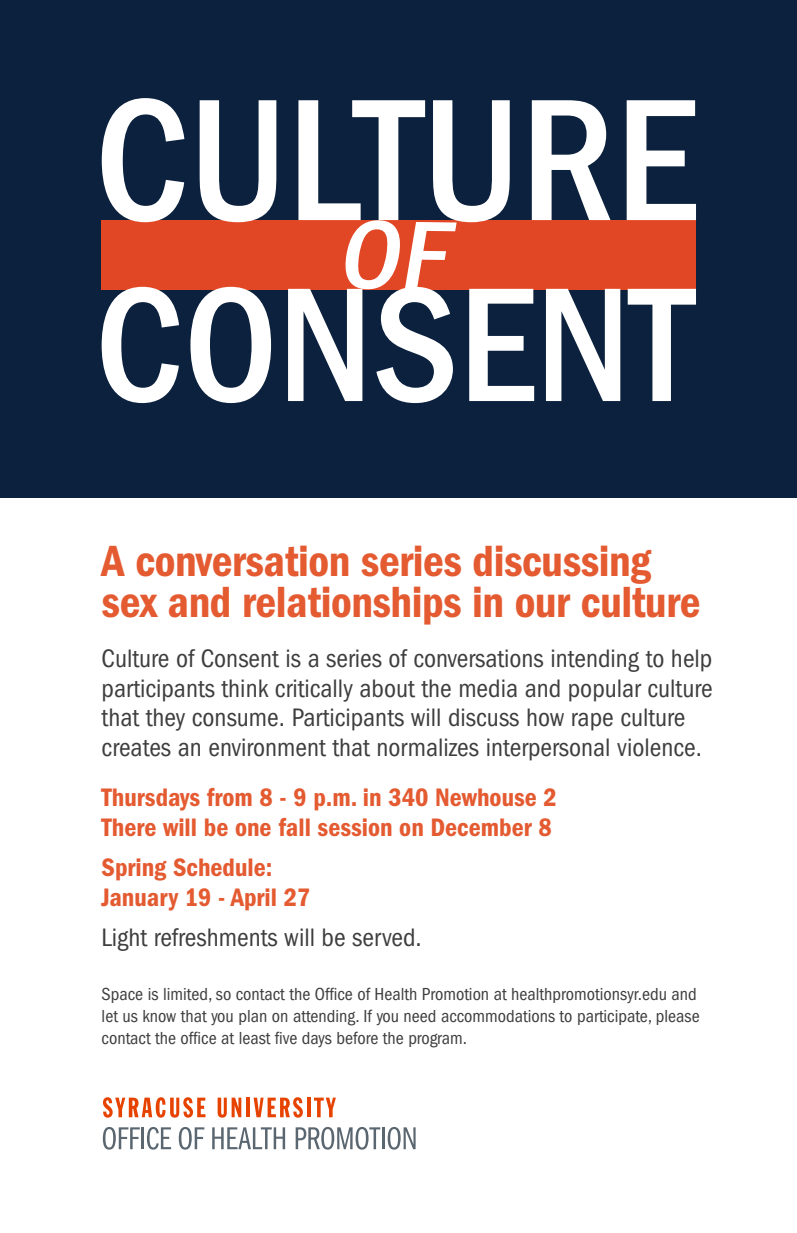
<style>
.page{position:relative;width:797px;height:1233px;background:#fff}
.page>*{position:absolute;margin:0;border:0;box-sizing:border-box;transform-origin:0 0}
.t1{font:45.2px/40.7px "ITC Franklin Gothic Std Dm Cd";letter-spacing:-.01em;color:#e45a31}
.t2{font:condensed 26.2px/29.8px "ITC Franklin Gothic Std";color:#3e3e3f}
.t3{font:26.2px/29.8px "ITC Franklin Gothic Std Dm Cd";color:#e45a31}
.t4{font:condensed 18.1px/21.7px "ITC Franklin Gothic Std";color:#3e3e3f}
</style>
<div class="page">
<div style="left:0;top:0;width:796px;height:497px;background:#0b213e"></div>
<div style="left:102px;top:220px;width:594px;height:69px;background:#e24725"></div>
<svg style="left:102px;top:98px;width:594px;height:124px"></svg>
<svg style="left:102px;top:287px;width:594px;height:116px"></svg>
<svg style="left:341px;top:220px;width:116px;height:70px"></svg>
<svg style="left:103px;top:1097px;width:102px;height:20px"></svg>
<svg style="left:217px;top:1097px;width:24px;height:20px"></svg>
<hr style="left:246px;top:1097px;width:4px;height:19px;background:#e74300">
<svg style="left:253px;top:1097px;width:50px;height:20px"></svg>
<hr style="left:307px;top:1097px;width:3px;height:19px;background:#e74300">
<svg style="left:314px;top:1097px;width:22px;height:19px"></svg>
<svg style="left:103px;top:1127px;width:37px;height:22px"></svg>
<hr style="left:141px;top:1127px;width:3px;height:21px;background:#5a6670">
<svg style="left:147px;top:1127px;width:24px;height:22px"></svg>
<svg style="left:179px;top:1127px;width:25px;height:22px"></svg>
<svg style="left:212px;top:1127px;width:73px;height:21px"></svg>
<svg style="left:295px;top:1127px;width:85px;height:22px"></svg>
<hr style="left:382px;top:1127px;width:2px;height:21px;background:#5a6670">
<svg style="left:387px;top:1127px;width:28px;height:22px"></svg>
<h1 class="t1" style="left:102px;top:540px;width:600px">A conversation series discussing sex and relationships in our culture</h1>
<p class="t2" style="left:102px;top:643px;width:612px">Culture of Consent is a series of conversations intending to help participants think critically about the media and popular culture that they consume. Participants will discuss how rape culture creates an environment that normalizes interpersonal violence.</p>
<p class="t3" style="left:102px;top:782px;width:457px">Thursdays from 8 - 9 p.m. in 340 Newhouse 2<br>There will be one fall session on December 8</p>
<p class="t3" style="left:102px;top:852px;width:210px">Spring Schedule:<br>January 19 - April 27</p>
<p class="t2" style="left:102px;top:922px;width:321px">Light refreshments will be served.</p>
<p class="t4" style="left:102px;top:983px;width:599px">Space is limited, so contact the Office of Health Promotion at healthpromotionsyr.edu and let us know that you plan on attending. If you need accommodations to participate, please contact the office at least five days before the program.</p>
</div>
